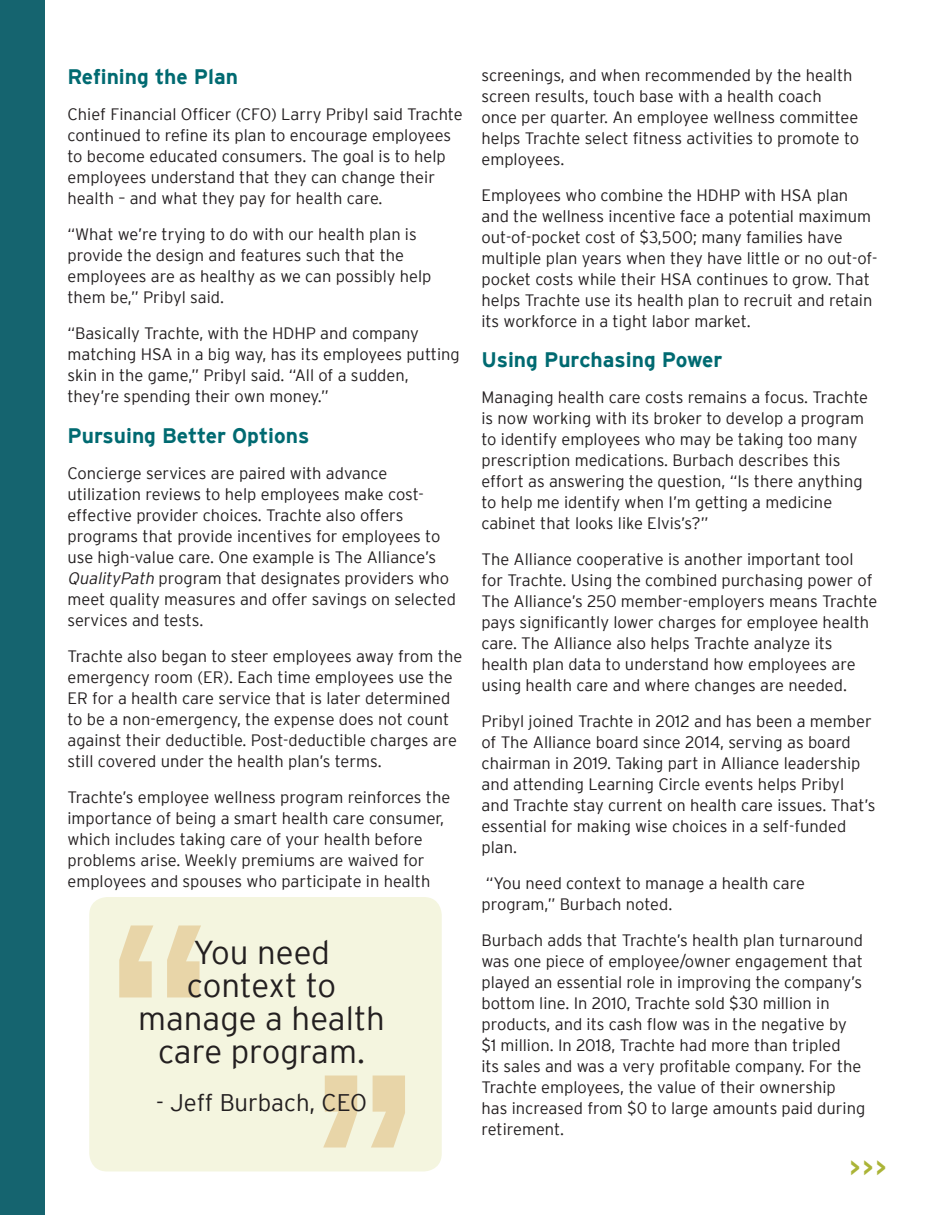
<style>
.page{position:relative;width:945px;height:1215px;background:#fff}
.page>*{position:absolute;margin:0;border:0;box-sizing:border-box;transform-origin:0 0}
.body{font:300 33px/33px "Interstate";color:#231f20;text-align:center}
.body-2{font:300 24px "Interstate";color:#231f20}
.t1{font:700 24px "Interstate";color:#abb437}
.t2{font:700 21px "Interstate";color:#006a71}
.body-3{font:300 16.5px/21px "Interstate";color:#231f20}
.s1{font-style:italic}
</style>
<div class="page">
<div style="left:0;top:0;width:45px;height:1215px;background:#15646f"></div>
<svg style="left:89px;top:897px;width:353px;height:275px;background:#f3f2da"></svg>
<p class="t2" style="left:68px;top:65px;width:172px">Refining the Plan</p>
<p class="body-3" style="left:68px;top:104px;width:397px">Chief Financial Officer (CFO) Larry Pribyl said Trachte continued to refine its plan to encourage employees to become educated consumers. The goal is to help employees understand that they can change their health – and what they pay for health care.</p>
<p class="body-3" style="left:68px;top:224px;width:366px">“What we’re trying to do with our health plan is provide the design and features such that the employees are as healthy as we can possibly help them be,” Pribyl said.</p>
<p class="body-3" style="left:68px;top:323px;width:394px">“Basically Trachte, with the HDHP and company matching HSA in a big way, has its employees putting skin in the game,” Pribyl said. “All of a sudden, they’re spending their own money.”</p>
<p class="t2" style="left:68px;top:424px;width:243px">Pursuing Better Options</p>
<p class="body-3" style="left:68px;top:462px;width:390px">Concierge services are paired with advance utilization reviews to help employees make cost&shy;effective provider choices. Trachte also offers programs that provide incentives for employees to use high-value care. One example is The Alliance’s <span class="s1">QualityPath</span> program that designates providers who meet quality measures and offer savings on selected services and tests.</p>
<p class="body-3" style="left:68px;top:645px;width:396px">Trachte also began to steer employees away from the emergency room (ER). Each time employees use the ER for a health care service that is later determined to be a non-emergency, the expense does not count against their deductible. Post-deductible charges are still covered under the health plan’s terms.</p>
<p class="body-3" style="left:68px;top:786px;width:384px">Trachte’s employee wellness program reinforces the importance of being a smart health care consumer, which includes taking care of your health before problems arise. Weekly premiums are waived for employees and spouses who participate in health</p>
<p class="body" style="left:138px;top:936px;width:248px">You need context to manage a health care program.</p>
<p class="body-2" style="left:156px;top:1089px;width:212px">- Jeff Burbach, CEO</p>
<p class="body-3" style="left:482px;top:64px;width:379px">screenings, and when recommended by the health screen results, touch base with a health coach once per quarter. An employee wellness committee helps Trachte select fitness activities to promote to employees.</p>
<p class="body-3" style="left:482px;top:184px;width:397px">Employees who combine the HDHP with HSA plan and the wellness incentive face a potential maximum out-of-pocket cost of $3,500; many families have multiple plan years when they have little or no out-of&shy;pocket costs while their HSA continues to grow. That helps Trachte use its health plan to recruit and retain its workforce in a tight labor market.</p>
<p class="t2" style="left:482px;top:348px;width:242px">Using Purchasing Power</p>
<p class="body-3" style="left:482px;top:387px;width:388px">Managing health care costs remains a focus. Trachte is now working with its broker to develop a program to identify employees who may be taking too many prescription medications. Burbach describes this effort as answering the question, “Is there anything to help me identify when I’m getting a medicine cabinet that looks like Elvis’s?”</p>
<p class="body-3" style="left:482px;top:549px;width:397px">The Alliance cooperative is another important tool for Trachte. Using the combined purchasing power of The Alliance’s 250 member-employers means Trachte pays significantly lower charges for employee health care. The Alliance also helps Trachte analyze its health plan data to understand how employees are using health care and where changes are needed.</p>
<p class="body-3" style="left:482px;top:711px;width:395px">Pribyl joined Trachte in 2012 and has been a member of The Alliance board since 2014, serving as board chairman in 2019. Taking part in Alliance leadership and attending Learning Circle events helps Pribyl and Trachte stay current on health care issues. That’s essential for making wise choices in a self-funded plan.</p>
<p class="body-3" style="left:482px;top:873px;width:325px">“You need context to manage a health care program,” Burbach noted.</p>
<p class="body-3" style="left:482px;top:930px;width:385px">Burbach adds that Trachte’s health plan turnaround was one piece of employee/owner engagement that played an essential role in improving the company’s bottom line. In 2010, Trachte sold $30 million in products, and its cash flow was in the negative by $1 million. In 2018, Trachte had more than tripled<br>its sales and was a very profitable company. For the Trachte employees, the value of their ownership has increased from $0 to large amounts paid during retirement.</p>
<h2 class="t1" style="left:850px;top:1154px;width:38px">&gt;&gt;&gt;</h2>
</div>
